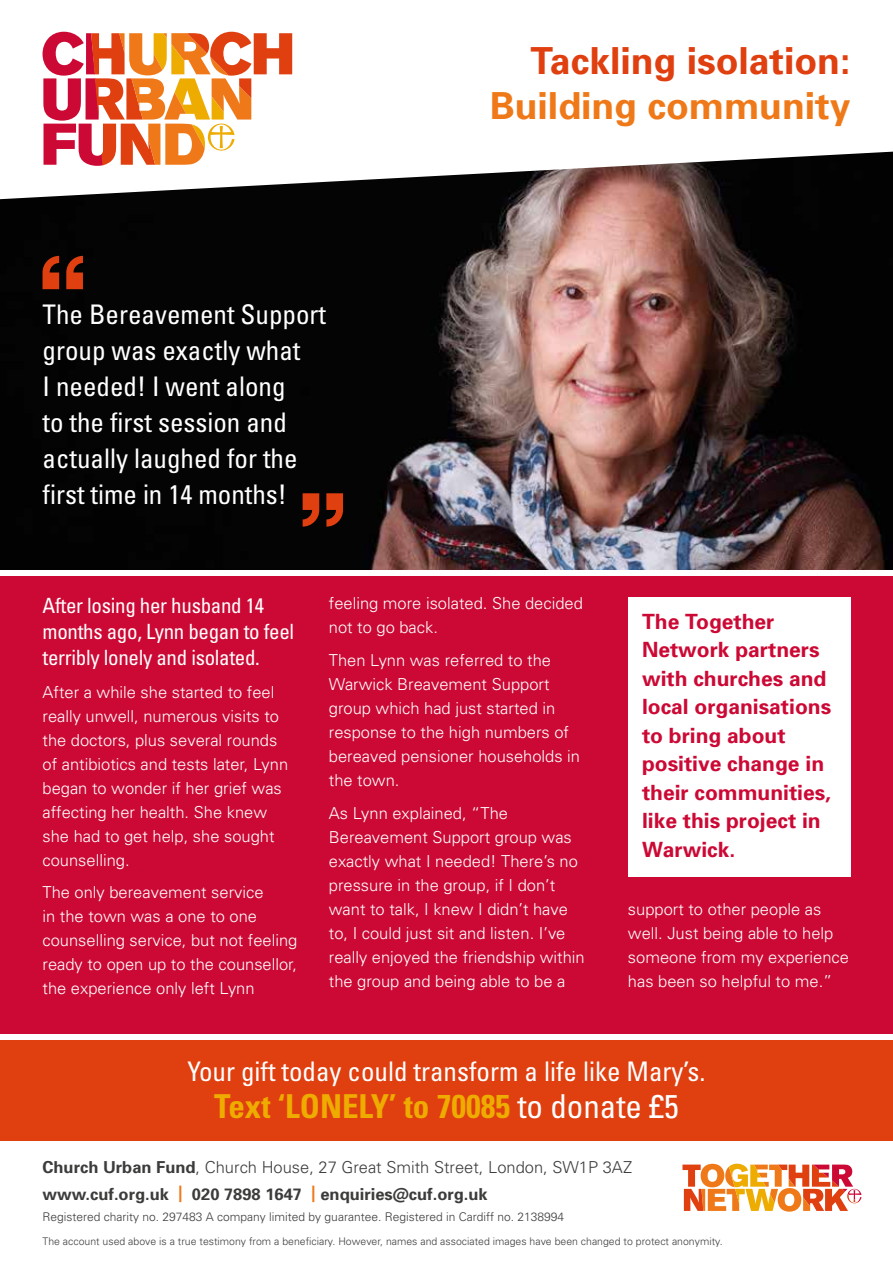
<style>
.page{position:relative;width:893px;height:1263px;background:#fff}
.page>*{position:absolute;margin:0;border:0;box-sizing:border-box;transform-origin:0 0}
.t1{font:700 37.35px "Univers";color:#e03f10}
.t2{font:700 37.35px "Univers";color:#ef7918}
.t3{font:700 condensed 33px "Univers";color:#eeab00}
.t4{font:condensed 27px/36px "Univers";color:#fff}
.t5{font:700 21px/28.5px "Univers";color:#cc0935}
.t6{font:condensed 21px/26.2px "Univers";letter-spacing:-.015em;color:#fff}
.t7{font:300 16.5px/24px "Univers";color:#fff}
.t8{font:700 16.5px/27px "Univers";color:#3c3c3b}
.t9{font:300 12px "Univers";color:#3c3c3b}
.t10{font:300 10.5px "Univers";color:#3c3c3b}
.s1{font-weight:400;color:#fff}
.s2{font-weight:300}
.s3{color:#ef7918}
</style>
<div class="page">
<div style="left:0;top:576px;width:893px;height:457px;background:#cc0935"></div>
<div style="left:628px;top:597px;width:222px;height:280px;background:#fff"></div>
<img style="left:0;top:199px;width:893px;height:371px">
<svg style="left:303px;top:493px;width:40px;height:34px"></svg>
<svg style="left:43px;top:256px;width:40px;height:33px"></svg>
<svg style="left:4px;top:31px;width:889px;height:168px"></svg>
<svg style="left:43px;top:32px;width:249px;height:134px"></svg>
<div style="left:0;top:1040px;width:893px;height:101px;background:#e03f10"></div>
<svg style="left:682px;top:1164px;width:179px;height:47px"></svg>
<h3 class="t4" style="left:43px;top:296px;width:285px">The Bereavement Support group was exactly what<br>I needed! I went along<br>to the first session and actually laughed for the first time in 14 months!</h3>
<h1 class="t1" style="left:531px;top:38px;width:321px">Tackling isolation:</h1>
<h1 class="t2" style="left:490px;top:84px;width:362px">Building community</h1>
<p class="t6" style="left:43px;top:592px;width:253px">After losing her husband 14 months ago, Lynn began to feel terribly lonely and isolated.</p>
<p class="t7" style="left:43px;top:680px;width:247px">After a while she started to feel really unwell, numerous visits to the doctors, plus several rounds of antibiotics and tests later, Lynn began to wonder if her grief was affecting her health. She knew she had to get help, she sought counselling.</p>
<p class="t7" style="left:43px;top:880px;width:256px">The only bereavement service<br>in the town was a one to one counselling service, but not feeling ready to open up to the counsellor, the experience only left Lynn</p>
<p class="t7" style="left:329px;top:592px;width:256px">feeling more isolated. She decided not to go back.</p>
<p class="t7" style="left:329px;top:648px;width:253px">Then Lynn was referred to the<br>Warwick Breavement Support group which had just started in response to the high numbers of bereaved pensioner households in the town.</p>
<p class="t7" style="left:329px;top:801px;width:257px">As Lynn explained, “The<br>Bereavement Support group was exactly what I needed! There’s no pressure in the group, if I don’t want to talk, I knew I didn’t have to, I could just sit and listen. I’ve really enjoyed the friendship within the group and being able to be a</p>
<p class="t5" style="left:642px;top:607px;width:191px">The Together<br>Network partners with churches and local organisations to bring about positive change in their communities, like this project in<br>Warwick.</p>
<p class="t7" style="left:628px;top:897px;width:223px">support to other people as well. Just being able to help someone from my experience has been so helpful to me.”</p>
<h3 class="t4" style="left:187px;top:1052px;width:519px">Your gift today could transform a life like Mary’s.</h3>
<h2 class="t3" style="left:214px;top:1086px;width:466px">Text ‘LONELY’ to 70085 <span class="s1">to donate £5</span></h2>
<p class="t8" style="left:43px;top:1153px;width:591px">Church Urban Fund<span class="s2">, Church House, 27 Great Smith Street, London, SW1P 3AZ </span>www.cuf.org.uk <span class="s3">|</span> 020 7898 1647 <span class="s3">|</span> enquiries@cuf.org.uk</p>
<p class="t9" style="left:43px;top:1209px;width:523px">Registered charity no. 297483 A company limited by guarantee. Registered in Cardiff no. 2138994</p>
<p class="t10" style="left:43px;top:1235px;width:682px">The account used above is a true testimony from a beneficiary. However, names and associated images have been changed to protect anonymity.</p>
</div>
